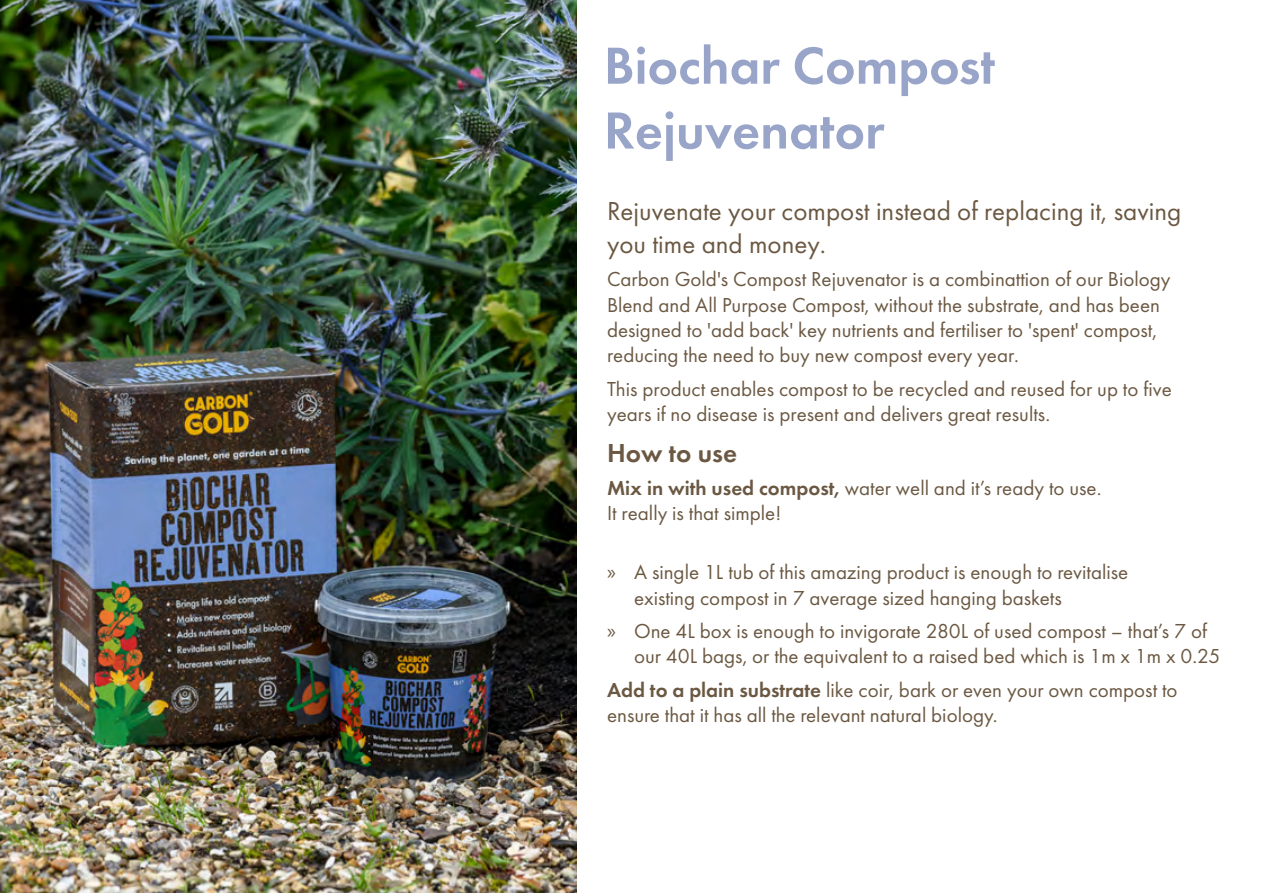
<style>
.page{position:relative;width:1263px;height:893px;background:#fff}
.page>*{position:absolute;margin:0;border:0;box-sizing:border-box;transform-origin:0 0}
.t1{font:600 54px/64.8px "Futura PT";color:#99a4c9}
.t2{font:27px/33px "Futura PT";color:#6b5842}
.t3{font:600 27px "Futura PT";color:#6b5842}
.t4{font:21px/25.2px "Futura PT";color:#6b5842}
.s1{font-weight:600}
.s2{font-family:"Myriad Pro"}
</style>
<div class="page">
<img style="left:0;top:0;width:576px;height:893px">
<h1 class="t1" style="left:604px;top:33px;width:393px">Biochar Compost<br>Rejuvenator</h1>
<p class="t2" style="left:607px;top:194px;width:576px">Rejuvenate your compost instead of replacing it, saving you time and money.</p>
<p class="t4" style="left:607px;top:267px;width:565px">Carbon Gold's Compost Rejuvenator is a combinattion of our Biology Blend and All Purpose Compost, without the substrate, and has been designed to 'add back' key nutrients and fertiliser to 'spent' compost, reducing the need to buy new compost every year.</p>
<p class="t4" style="left:607px;top:376px;width:566px">This product enables compost to be recycled and reused for up to five years if no disease is present and delivers great results.</p>
<p class="t3" style="left:607px;top:436px;width:132px">How to use</p>
<p class="t4" style="left:607px;top:476px;width:496px;line-height:24.6px"><span class="s1">Mix in with used compost,</span> water well and it’s ready to use.<br>It really is that simple!</p>
<p class="t4" style="left:634px;top:560px;width:496px;text-indent:-27px"><span class="s2">»</span> A single 1L tub of this amazing product is enough to revitalise existing compost in 7 average sized hanging baskets</p>
<p class="t4" style="left:634px;top:619px;width:588px;text-indent:-27px"><span class="s2">»</span> One 4L box is enough to invigorate 280L of used compost – that’s 7 of our 40L bags, or the equivalent to a raised bed which is 1m x 1m x 0.25</p>
<p class="t4" style="left:607px;top:677px;width:572px"><span class="s1">Add to a plain substrate</span> like coir, bark or even your own compost to ensure that it has all the relevant natural biology.</p>
</div>
